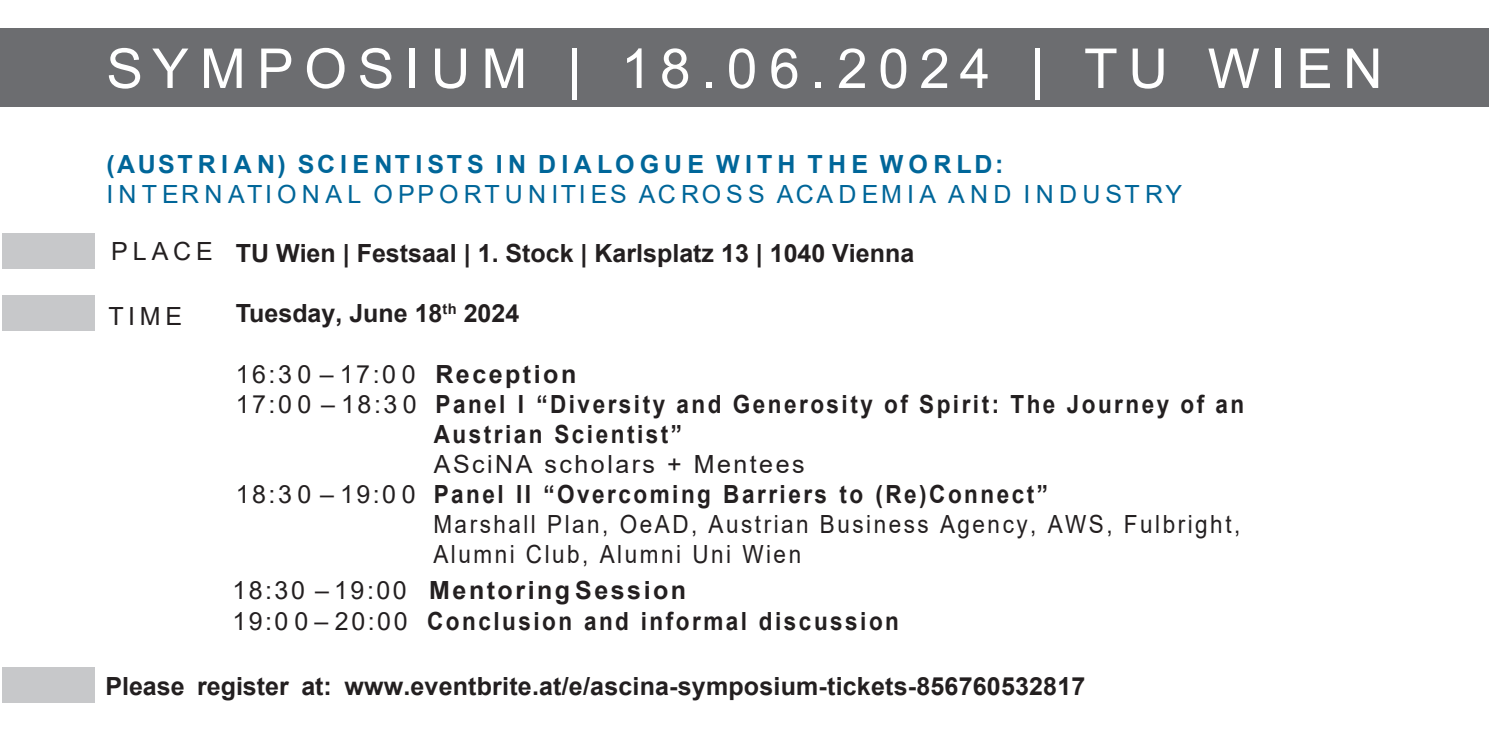
<style>
.page{position:relative;width:1489px;height:745px;background:#fff}
.page>*{position:absolute;margin:0;border:0;box-sizing:border-box;transform-origin:0 0}
.t1{font:55px "Arial";letter-spacing:.19em;color:#fff}
.t2{font:700 25px/31px "Arial";letter-spacing:.11em;color:#231f20;scale:.9 1}
.t3{font:25px/30px "Arial";letter-spacing:.1em;color:#069}
.t4{font:25px "Arial";letter-spacing:.11em;color:#231f20;scale:.9 1}
.t5{font:700 25px "Arial";letter-spacing:.01em;color:#231f20}
.t6{font:700 25px "Arial";color:#231f20}
.t7{font:25px "Arial";letter-spacing:.1em;color:#231f20}
.s1{font-weight:700}
.s2{font-style:inherit}
.s3{font-weight:400}
</style>
<div class="page">
<div style="left:2px;top:233px;width:92px;height:36px;background:#c7c8ca"></div>
<div style="left:2px;top:295px;width:92px;height:36px;background:#c7c8ca"></div>
<div style="left:2px;top:666px;width:92px;height:36px;background:#c7c8ca"></div>
<div style="left:0;top:28px;width:1488px;height:78px;background:#6c6d70"></div>
<p class="t1" style="left:106px;top:31px;width:1277px">SYMPOSIUM | 18.06.2024 | TU WIEN</p>
<p class="t3" style="left:106px;top:149px;width:1077px"><span class="s1">(AUSTRIAN) SCIENTISTS IN DIALOGUE WITH THE WORLD:<br></span>I N T ER N ATI O N A L O PP O RT U N ITI ES AC RO S S ACA D EMI A A N D IN D UST RY</p>
<p class="t7" style="left:111px;top:233px;width:103px">PLACE</p>
<p class="t6" style="left:236px;top:237px;width:680px">TU Wien | Festsaal | 1. Stock | Karlsplatz 13 | 1040 <span class="s2">Vienna</span></p>
<p class="t6" style="left:236px;top:297px;width:285px">Tuesday, June 18<sup>th</sup> 2024</p>
<p class="t7" style="left:236px;top:356px;width:342px">16:3 0 – 17:0 0 <span class="s1">Reception</span></p>
<p class="t2" style="left:236px;top:389px;width:1122px"><span class="s3">17:0 0 – 18:30</span> Panel I “Diversity and Generosity of Spirit: The Journey of an</p>
<p class="t2" style="left:434px;top:418px;width:277px">Austrian Scientist”</p>
<p class="t7" style="left:434px;top:446px;width:372px">ASciNA scholars + Mentees</p>
<p class="t2" style="left:236px;top:479px;width:904px"><span class="s3">18:30 – 19:0 0</span> Panel II “Overcoming Barriers to (Re)Connect”</p>
<p class="t4" style="left:433px;top:506px;width:898px">Marshall Plan, OeAD, Austrian Business Agency, AWS, Fulbright,</p>
<p class="t4" style="left:433px;top:536px;width:410px">Alumni Club, Alumni Uni Wien</p>
<p class="t2" style="left:232px;top:575px;width:742px"><span class="s3">18:30 –19:00</span> <span class="s2">Mentoring Session<br></span><span class="s3">19:0 0 – 20:00</span> Conclusion and informal discussion</p>
<p class="t5" style="left:105px;top:668px;width:981px"><span class="s2">Please register at</span>: www.eventbrite.at/e/ascina-symposium-tickets-856760532817</p>
</div>
